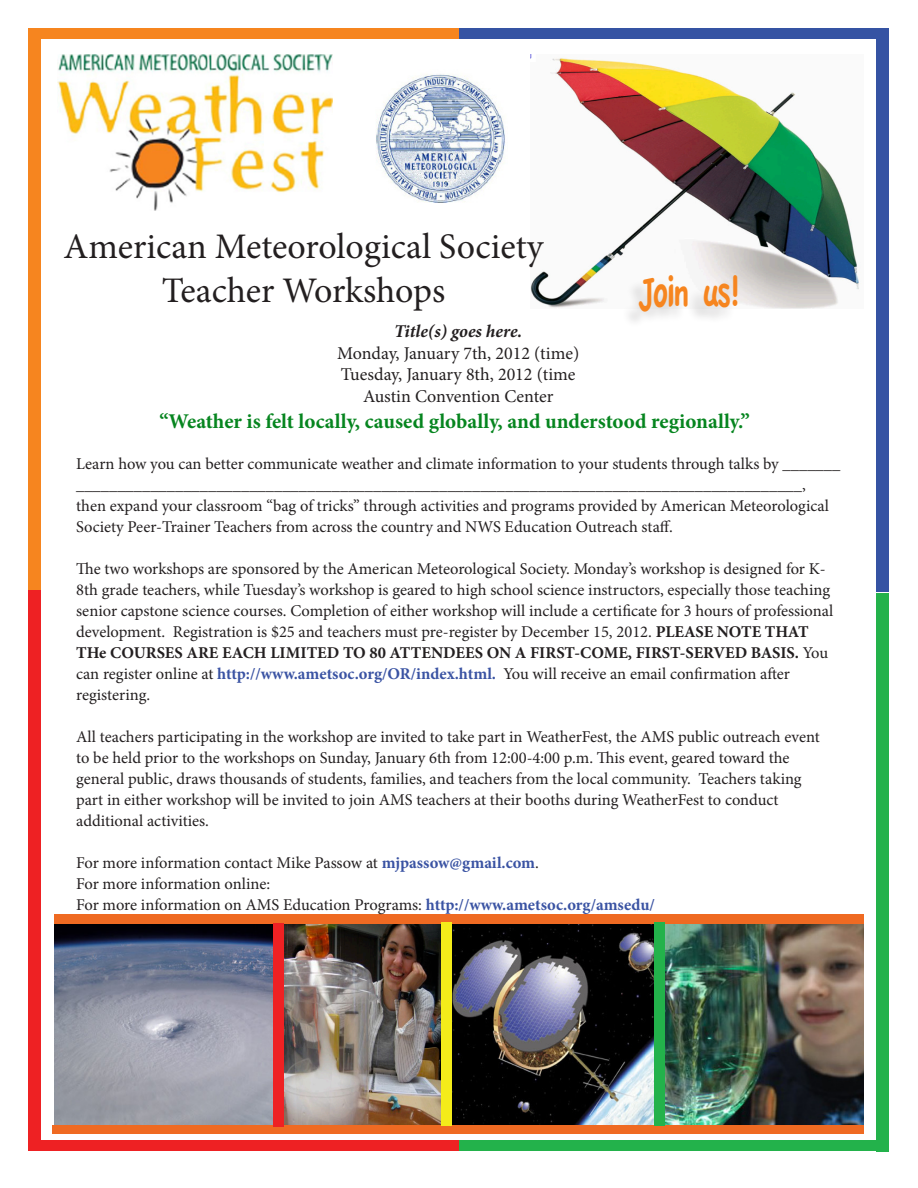
<style>
.page{position:relative;width:918px;height:1188px;background:#fff}
.page>*{position:absolute;margin:0;border:0;box-sizing:border-box;transform-origin:0 0}
.t1{font:45px "Apple Casual";letter-spacing:-.075em;color:#f6851f;scale:.75 1}
.t2{font:36px "Minion Pro";color:#231f20}
.t3{font:700 21px "Minion Pro";color:#06851f}
.t4{font:18px "Minion Pro";color:#231f20}
.t5{font:italic 700 18px "Minion Pro";color:#231f20}
.t6{font:16.5px/21px "Minion Pro";color:#231f20}
.t7{font:700 16.5px/21px "Minion Pro";color:#231f20}
.s1{font-weight:700}
.s2{font-weight:400}
.s3{color:#3a53a3}
.s4{font-weight:700;color:#3a53a3}
</style>
<div class="page">
<img style="left:54px;top:923px;width:219px;height:202px">
<img style="left:451px;top:923px;width:203px;height:202px">
<img style="left:284px;top:923px;width:157px;height:202px">
<img style="left:530px;top:54px;width:329px;height:255px">
<img style="left:57px;top:54px;width:276px;height:157px">
<img style="left:376px;top:74px;width:129px;height:129px">
<img style="left:665px;top:923px;width:199px;height:202px">
<div style="left:52px;top:1125px;width:812px;height:9px;background:#ef6a22"></div>
<div style="left:54px;top:914px;width:810px;height:9px;background:#ef6a22"></div>
<div style="left:273px;top:923px;width:11px;height:203px;background:#ee2123"></div>
<div style="left:654px;top:922px;width:11px;height:204px;background:#23b24b"></div>
<div style="left:459px;top:28px;width:422px;height:11px;background:#3553a3"></div>
<div style="left:876px;top:28px;width:12px;height:563px;background:#3553a3"></div>
<div style="left:37px;top:28px;width:422px;height:11px;background:#f6851f"></div>
<div style="left:28px;top:28px;width:12px;height:563px;background:#f6851f"></div>
<div style="left:28px;top:591px;width:12px;height:560px;background:#ee2123"></div>
<div style="left:459px;top:1140px;width:430px;height:11px;background:#23b24b"></div>
<div style="left:28px;top:1140px;width:431px;height:11px;background:#ee2123"></div>
<div style="left:876px;top:593px;width:13px;height:558px;background:#23b24b"></div>
<div style="left:441px;top:922px;width:10px;height:203px;background:#f4ec1a"></div>
<div style="left:621px;top:277px;width:115px;height:51px;background:#231f20;opacity:.17"></div>
<p class="t2" style="left:64px;top:223px;width:481px">American Meteorological Society</p>
<p class="t2" style="left:162px;top:266px;width:285px">Teacher Workshops</p>
<p class="t1" style="left:638px;top:268px;width:137px">Join us!</p>
<p class="t5" style="left:394px;top:319px;width:130px">Title(s) goes here.</p>
<p class="t4" style="left:337px;top:341px;width:244px">Monday, January 7th, 2012 (time)</p>
<p class="t4" style="left:341px;top:363px;width:236px">Tuesday, January 8th, 2012 (time</p>
<p class="t4" style="left:363px;top:384px;width:192px">Austin Convention Center</p>
<p class="t3" style="left:159px;top:406px;width:592px">“Weather is felt locally, caused globally, and understood regionally.”</p>
<p class="t6" style="left:76px;top:453px;width:766px">Learn how you can better communicate weather and climate information to your students through talks by _______ ________________________________________________________________________________________,</p>
<p class="t6" style="left:76px;top:495px;width:754px">then expand your classroom “bag of tricks” through activities and programs provided by American Meteorological<br>Society Peer-Trainer Teachers from across the country and NWS Education Outreach staff.</p>
<p class="t6" style="left:76px;top:558px;width:756px">The two workshops are sponsored by the American Meteorological Society. Monday’s workshop is designed for K-<br>8th grade teachers, while Tuesday’s workshop is geared to high school science instructors, especially those teaching</p>
<p class="t6" style="left:76px;top:600px;width:759px">senior capstone science courses. Completion of either workshop will include a certificate for 3 hours of professional</p>
<p class="t6" style="left:76px;top:621px;width:734px">development. Registration is $25 and teachers must pre-register by December 15, 2012. <span class="s1">PLEASE NOTE THAT</span></p>
<p class="t7" style="left:76px;top:642px;width:754px">THe COURSES ARE EACH LIMITED TO 80 ATTENDEES ON A FIRST-COME, FIRST-SERVED BASIS. <span class="s2">You can register online at</span> <span class="s3">http://www.ametsoc.org/OR/index.html.</span> <span class="s2">You will receive an email confirmation after</span></p>
<p class="t6" style="left:76px;top:684px;width:76px">registering.</p>
<p class="t6" style="left:76px;top:726px;width:745px">All teachers participating in the workshop are invited to take part in WeatherFest, the AMS public outreach event</p>
<p class="t6" style="left:76px;top:747px;width:715px">to be held prior to the workshops on Sunday, January 6th from 12:00-4:00 p.m. This event, geared toward the</p>
<p class="t6" style="left:76px;top:768px;width:727px">general public, draws thousands of students, families, and teachers from the local community. Teachers taking</p>
<p class="t6" style="left:76px;top:789px;width:704px">part in either workshop will be invited to join AMS teachers at their booths during WeatherFest to conduct</p>
<p class="t6" style="left:76px;top:810px;width:134px">additional activities.</p>
<p class="t6" style="left:76px;top:852px;width:464px">For more information contact Mike Passow at <span class="s4">mjpassow@gmail.com</span>.</p>
<p class="t6" style="left:76px;top:873px;width:196px">For more information online:</p>
<p class="t6" style="left:76px;top:894px;width:580px">For more information on AMS Education Programs: <span class="s4">http://www.ametsoc.org/amsedu/</span></p>
</div>
